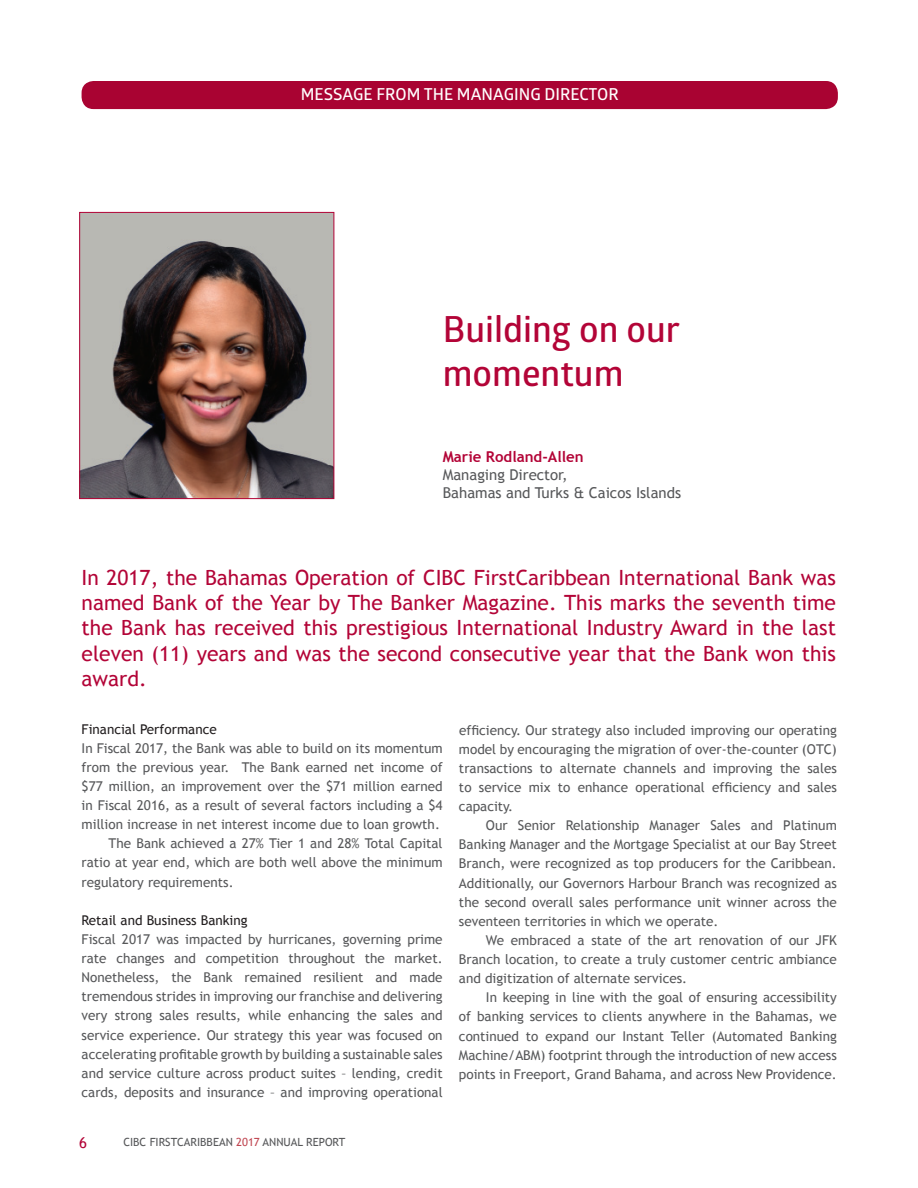
<style>
.page{position:relative;width:918px;height:1188px;background:#fff}
.page>*{position:absolute;margin:0;border:0;box-sizing:border-box;transform-origin:0 0}
.t1{font:36px/43.2px "Glober Bold Free";color:#b30437}
.t2{font:21px/25.2px "Trebuchet MS";color:#b30437;text-align:justify}
.t3{font:16.5px "Glober Bold Free";color:#fff}
.t4{font:15px/18px "Trebuchet MS";color:#57585a}
.t5{font:700 15px "Trebuchet MS";color:#b30437}
.t6{font:15px "Trebuchet MS";color:#b30437}
.t7{font:13.5px/19.2px "Trebuchet MS";color:#57585a;text-align:justify}
.t8{font:13.5px "Trebuchet MS";color:#231f20}
.t9{font:11.25px "Trebuchet MS";color:#57585a}
.s1{color:#c04651}
</style>
<div class="page">
<img style="left:81px;top:214px;width:251px;height:283px">
<div style="left:79px;top:212px;width:255px;height:287px;border:1px solid #b30437"></div>
<div style="left:82px;top:81px;width:756px;height:28px;background:#a90332;border-radius:12px"></div>
<p class="t3" style="left:301px;top:88px;width:319px">MESSAGE FROM THE MANAGING DIRECTOR</p>
<h1 class="t1" style="left:443px;top:312px;width:239px">Building on our momentum</h1>
<p class="t5" style="left:443px;top:448px;width:142px">Marie Rodland-Allen</p>
<p class="t4" style="left:443px;top:466px;width:240px">Managing Director,<br>Bahamas and Turks &amp; Caicos Islands</p>
<p class="t2" style="left:82px;top:565px;width:756px">In 2017, the Bahamas Operation of CIBC FirstCaribbean International Bank was named Bank of the Year by The Banker Magazine. This marks the seventh time the Bank has received this prestigious International Industry Award in the last eleven (11) years and was the second consecutive year that the Bank won this award.</p>
<p class="t8" style="left:82px;top:721px;width:137px">Financial Performance</p>
<p class="t7" style="left:82px;top:738px;width:363px">In Fiscal 2017, the Bank was able to build on its momentum</p>
<p class="t7" style="left:82px;top:757px;width:363px">from the previous year. The Bank earned net income of</p>
<p class="t7" style="left:82px;top:776px;width:363px">$77 million, an improvement over the $71 million earned</p>
<p class="t7" style="left:82px;top:796px;width:363px">in Fiscal 2016, as a result of several factors including a $4</p>
<p class="t7" style="left:82px;top:815px;width:360px">million increase in net interest income due to loan growth.</p>
<p class="t7" style="left:109px;top:834px;width:336px">The Bank achieved a 27% Tier 1 and 28% Total Capital</p>
<p class="t7" style="left:82px;top:853px;width:363px">ratio at year end, which are both well above the minimum</p>
<p class="t7" style="left:82px;top:872px;width:154px">regulatory requirements.</p>
<p class="t8" style="left:82px;top:912px;width:167px">Retail and Business Banking</p>
<p class="t7" style="left:82px;top:929px;width:363px">Fiscal 2017 was impacted by hurricanes, governing prime rate changes and competition throughout the market.<br>Nonetheless, the Bank remained resilient and made tremendous strides in improving our franchise and delivering very strong sales results, while enhancing the sales and service experience. Our strategy this year was focused on accelerating profitable growth by building a sustainable sales and service culture across product suites – lending, credit cards, deposits and insurance – and improving operational</p>
<p class="t6" style="left:79px;top:1133px;width:9px">6</p>
<p class="t9" style="left:123px;top:1135px;width:223px">CIBC FIRSTCARIBBEAN <span class="s1">2017</span> ANNUAL REPORT</p>
<p class="t7" style="left:459px;top:720px;width:379px">efficiency. Our strategy also included improving our operating model by encouraging the migration of over-the-counter (OTC) transactions to alternate channels and improving the sales to service mix to enhance operational efficiency and sales capacity.</p>
<p class="t7" style="left:459px;top:816px;width:379px;text-indent:27px">Our Senior Relationship Manager Sales and Platinum Banking Manager and the Mortgage Specialist at our Bay Street Branch, were recognized as top producers for the Caribbean.<br>Additionally, our Governors Harbour Branch was recognized as the second overall sales performance unit winner across the seventeen territories in which we operate.</p>
<p class="t7" style="left:459px;top:931px;width:379px;text-indent:27px">We embraced a state of the art renovation of our JFK Branch location, to create a truly customer centric ambiance and digitization of alternate services.</p>
<p class="t7" style="left:459px;top:988px;width:379px;text-indent:27px">In keeping in line with the goal of ensuring accessibility of banking services to clients anywhere in the Bahamas, we continued to expand our Instant Teller (Automated Banking Machine/ABM) footprint through the introduction of new access points in Freeport, Grand Bahama, and across New Providence.</p>
</div>
